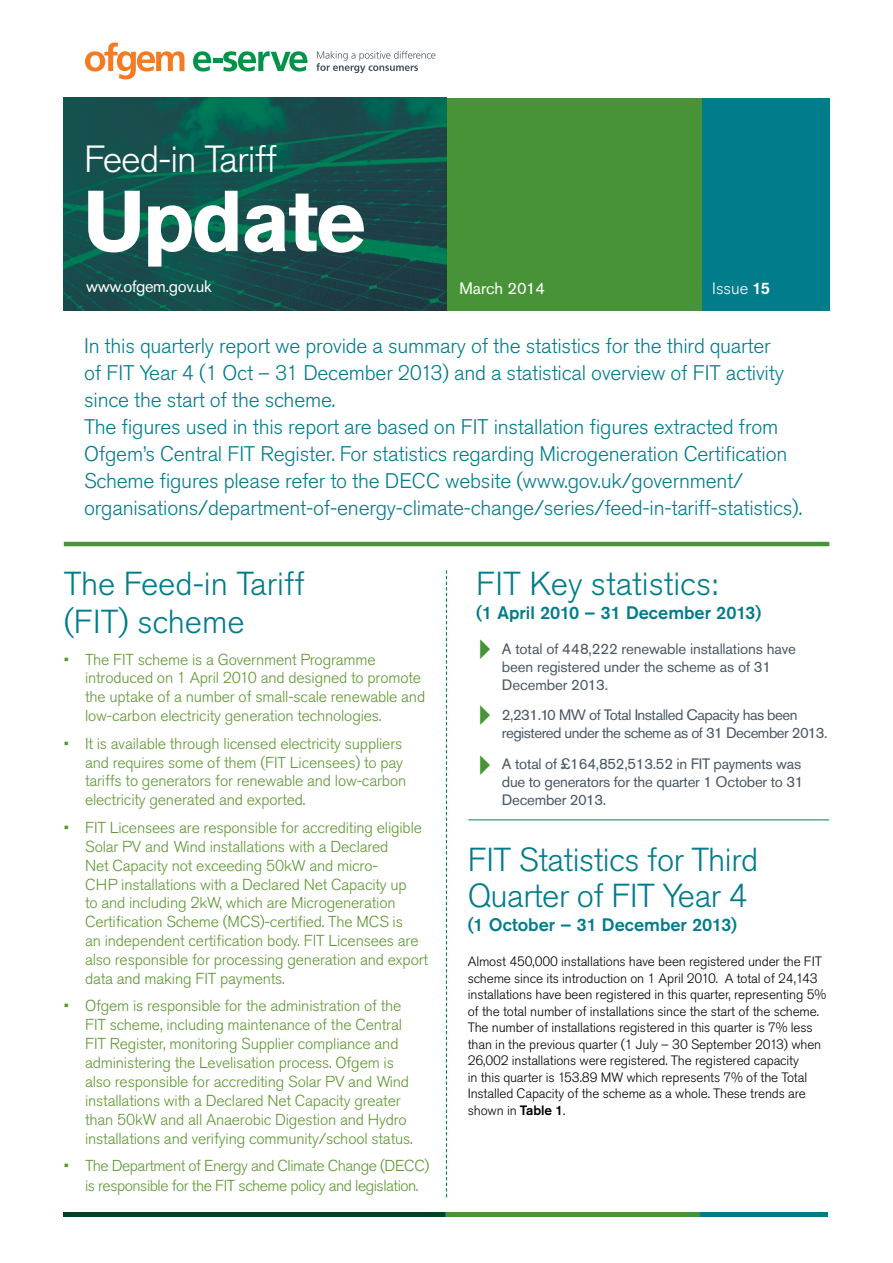
<style>
.page{position:relative;width:893px;height:1263px;background:#fff}
.page>*{position:absolute;margin:0;border:0;box-sizing:border-box;transform-origin:0 0}
.t1{font:700 85.5px "Akzidenz Grotesk Pro";letter-spacing:-.03em;color:#fff}
.t2{font:300 37.5px "Akzidenz Grotesk Pro";letter-spacing:-.025em;color:#fff}
.t3{font:300 33px/37.5px "Akzidenz Grotesk Pro";letter-spacing:-.015em;color:#007c8b}
.t4{font:300 21px/27px "Akzidenz Grotesk Pro";letter-spacing:-.01em;color:#007c8b}
.t5{font:500 18px "Akzidenz Grotesk Pro";color:#007c8b}
.t6{font:16.5px "Akzidenz Grotesk Pro";letter-spacing:-.025em;color:#fff}
.t7{font:16.5px "Akzidenz Grotesk Pro";color:#fff}
.t8{font:300 16.5px "Akzidenz Grotesk Pro";color:#fff}
.t9{font:300 15.75px/18.9px "Akzidenz Grotesk Pro";letter-spacing:-.01em;color:#5e9732}
.t10{font:300 15.75px/19.8px "Akzidenz Grotesk Pro";letter-spacing:-.03em;color:#5e9732}
.t11{font:15px/18px "Akzidenz Grotesk Pro";letter-spacing:-.02em;color:#485865}
.t12{font:300 13.5px/16.5px "Akzidenz Grotesk Pro";letter-spacing:-.01em;color:#000}
.s1{font-weight:500}
</style>
<div class="page">
<div style="left:64px;top:98px;width:765px;height:212px;background:#007c8b"></div>
<div style="left:447px;top:98px;width:255px;height:212px;background:#489337"></div>
<svg style="left:316px;top:51px;width:119px;height:22px"></svg>
<svg style="left:85px;top:43px;width:99px;height:36px"></svg>
<svg style="left:193px;top:51px;width:114px;height:21px"></svg>
<hr style="left:64px;top:542px;width:765px;height:4px;background:#489337">
<img style="left:64px;top:98px;width:382px;height:212px">
<svg style="left:446px;top:570px;width:1px;height:627px"></svg>
<hr style="left:64px;top:1212px;width:764px;height:4px;background:#007c8b">
<hr style="left:64px;top:1212px;width:381px;height:4px;background:#004125">
<hr style="left:446px;top:1212px;width:254px;height:4px;background:#489337">
<hr style="left:468px;top:819px;width:361px;height:1px;background:#008554">
<h2 class="t2" style="left:84px;top:135px;width:195px">Feed-in Tariff</h2>
<h1 class="t1" style="left:83px;top:166px;width:284px">Update</h1>
<p class="t6" style="left:86px;top:276px;width:127px">www.ofgem.gov.uk</p>
<p class="t7" style="left:459px;top:278px;width:87px">March 2014</p>
<p class="t8" style="left:712px;top:278px;width:59px">Issue <span class="s1">15</span></p>
<p class="t4" style="left:84px;top:332px;width:719px">In this quarterly report we provide a summary of the statistics for the third quarter<br>of FIT Year 4 (1 Oct – 31 December 2013) and a statistical overview of FIT activity since the start of the scheme.<br>The figures used in this report are based on FIT installation figures extracted from Ofgem’s Central FIT Register. For statistics regarding Microgeneration Certification Scheme figures please refer to the DECC website (www.gov.uk/government/ organisations/department-of-energy-climate-change/series/feed-in-tariff-statistics).</p>
<h3 class="t3" style="left:64px;top:565px;width:242px">The Feed-in Tariff (FIT) scheme</h3>
<p class="t9" style="left:85px;top:650px;width:342px;text-indent:-21px">• The FIT scheme is a Government Programme introduced on 1 April 2010 and designed to promote the uptake of a number of small-scale renewable and low-carbon electricity generation technologies.</p>
<p class="t9" style="left:85px;top:734px;width:323px;text-indent:-21px">• It is available through licensed electricity suppliers and requires some of them (FIT Licensees) to pay tariffs to generators for renewable and low-carbon electricity generated and exported.</p>
<p class="t9" style="left:85px;top:818px;width:345px;text-indent:-21px">• FIT Licensees are responsible for accrediting eligible Solar PV and Wind installations with a Declared<br>Net Capacity not exceeding 50kW and micro-<br>CHP installations with a Declared Net Capacity up<br>to and including 2kW, which are Microgeneration Certification Scheme (MCS)-certified. The MCS is<br>an independent certification body. FIT Licensees are also responsible for processing generation and export data and making FIT payments.</p>
<p class="t9" style="left:85px;top:996px;width:329px;text-indent:-21px">• Ofgem is responsible for the administration of the FIT scheme, including maintenance of the Central FIT Register, monitoring Supplier compliance and administering the Levelisation process. Ofgem is also responsible for accrediting Solar PV and Wind installations with a Declared Net Capacity greater than 50kW and all Anaerobic Digestion and Hydro installations and verifying community/school status.</p>
<p class="t10" style="left:85px;top:1156px;width:346px;text-indent:-21px">• The Department of Energy and Climate Change (DECC) is responsible for the FIT scheme policy and legislation.</p>
<h3 class="t3" style="left:476px;top:565px;width:243px">FIT Key statistics:</h3>
<p class="t5" style="left:476px;top:601px;width:286px">(1 April 2010 – 31 December 2013)</p>
<p class="t11" style="left:502px;top:639px;width:296px">A total of 448,222 renewable installations have been registered under the scheme as of 31<br>December 2013.</p>
<p class="t11" style="left:502px;top:706px;width:327px">2,231.10 MW of Total Installed Capacity has been registered under the scheme as of 31 December 2013.</p>
<p class="t11" style="left:502px;top:755px;width:303px">A total of £164,852,513.52 in FIT payments was due to generators for the quarter 1 October to 31<br>December 2013.</p>
<h3 class="t3" style="left:468px;top:841px;width:292px;line-height:36px">FIT Statistics for Third<br>Quarter of FIT Year 4</h3>
<p class="t5" style="left:468px;top:912px;width:271px">(1 October – 31 December 2013)</p>
<p class="t12" style="left:468px;top:953px;width:360px">Almost 450,000 installations have been registered under the FIT scheme since its introduction on 1 April 2010. A total of 24,143 installations have been registered in this quarter, representing 5% of the total number of installations since the start of the scheme.<br>The number of installations registered in this quarter is 7% less than in the previous quarter (1 July – 30 September 2013) when 26,002 installations were registered. The registered capacity<br>in this quarter is 153.89 MW which represents 7% of the Total Installed Capacity of the scheme as a whole. These trends are shown in <span class="s1">Table 1</span>.</p>
</div>
